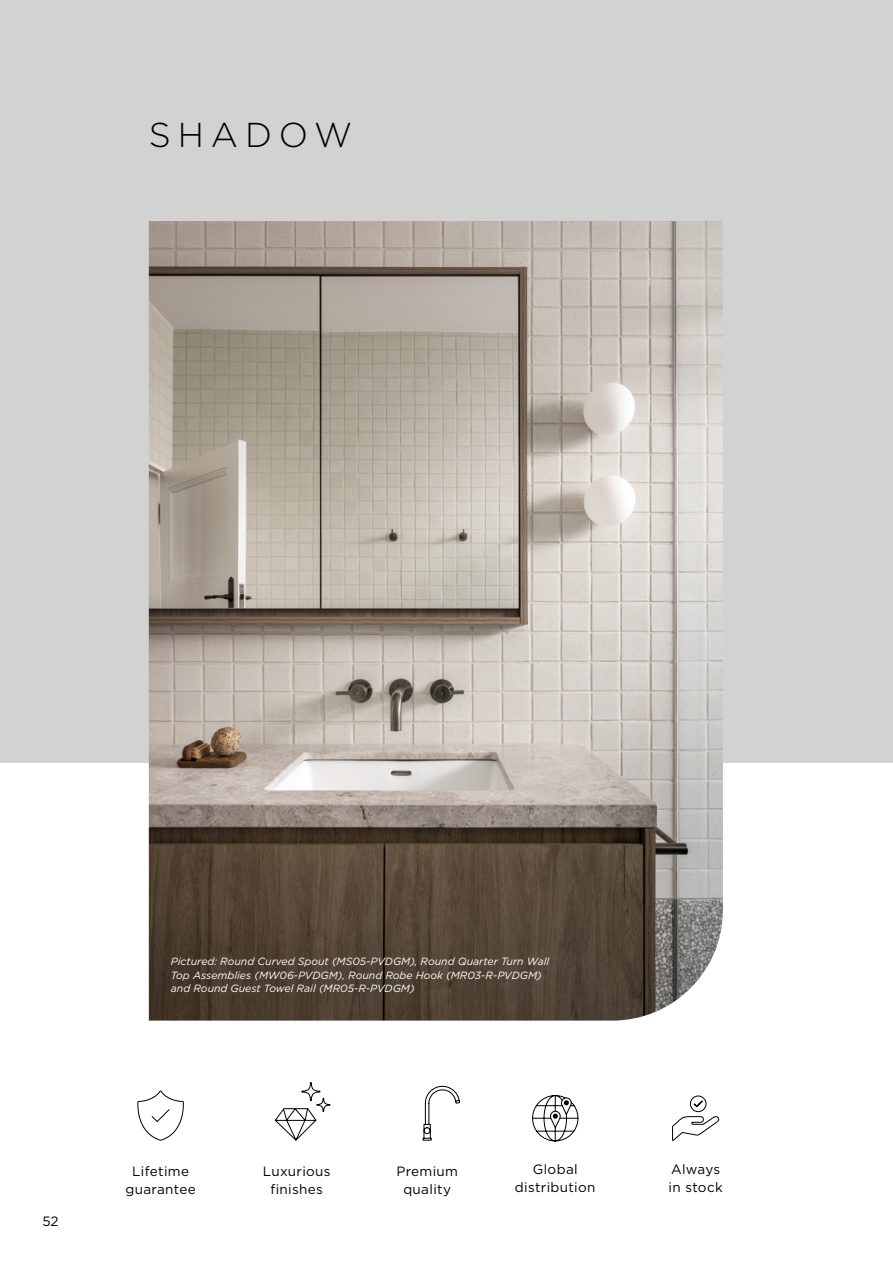
<style>
.page{position:relative;width:893px;height:1263px;background:#fff}
.page>*{position:absolute;margin:0;border:0;box-sizing:border-box;transform-origin:0 0}
.t1{font:300 34.5px "Gotham";letter-spacing:.2em;color:#000}
.t2{font:13.5px/18px "Gotham";letter-spacing:.025em;color:#000;text-align:center}
.t3{font:italic 10.5px/13.5px "Gotham";color:#fff}
</style>
<div class="page">
<div style="left:0;top:0;width:893px;height:762px;background:#d2d2d2"></div>
<svg style="left:274px;top:1082px;width:57px;height:59px"></svg>
<svg style="left:532px;top:1095px;width:47px;height:47px"></svg>
<svg style="left:672px;top:1095px;width:47px;height:46px"></svg>
<svg style="left:422px;top:1085px;width:38px;height:56px"></svg>
<svg style="left:137px;top:1091px;width:47px;height:50px"></svg>
<img style="left:149px;top:221px;width:574px;height:799px">
<p class="t1" style="left:149px;top:113px;width:205px">SHADOW</p>
<p class="t2" style="left:43px;top:1211px;width:18px">52</p>
<p class="t3" style="left:171px;top:954px;width:380px">Pictured: Round Curved Spout (MS05-PVDGM), Round Quarter Turn Wall<br>Top Assemblies (MW06-PVDGM), Round Robe Hook (MR03-R-PVDGM) and Round Guest Towel Rail (MR05-R-PVDGM)</p>
<p class="t2" style="left:125px;top:1161px;width:72px">Lifetime guarantee</p>
<p class="t2" style="left:263px;top:1161px;width:69px">Luxurious finishes</p>
<p class="t2" style="left:515px;top:1160px;width:82px">Global distribution</p>
<p class="t2" style="left:668px;top:1160px;width:56px;text-align:left">Always in stock</p>
<p class="t2" style="left:396px;top:1161px;width:63px">Premium quality</p>
</div>
